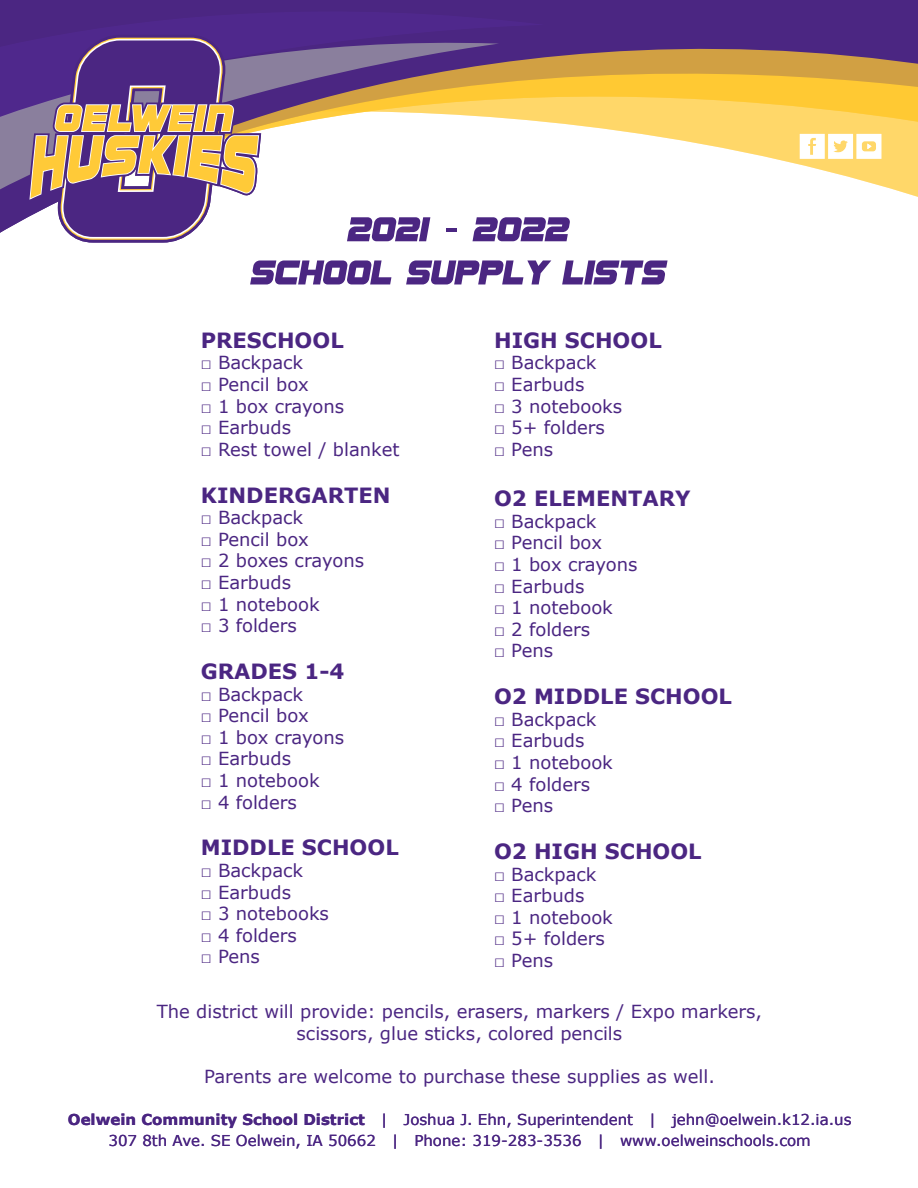
<style>
.page{position:relative;width:918px;height:1188px;background:#fff}
.page>*{position:absolute;margin:0;border:0;box-sizing:border-box;transform-origin:0 0}
.t1{font:700 21px "Verdana";color:#4b2682}
.t2{font:18px/21.6px "Verdana";color:#4b2682;text-align:center}
.t3{font:15px/21px "Verdana";color:#4b2682;text-align:center}
.s1{font-weight:700}
</style>
<div class="page">
<svg style="left:0;top:0;width:918px;height:261px"></svg>
<svg style="left:545px;top:49px;width:373px;height:112px;background:#edc567"></svg>
<svg style="left:0;top:12px;width:545px;height:205px"></svg>
<svg style="left:0;top:43px;width:499px;height:235px"></svg>
<svg style="left:800px;top:134px;width:81px;height:25px"></svg>
<svg style="left:24px;top:30px;width:240px;height:218px;background:#96768b"></svg>
<svg style="left:347px;top:217px;width:83px;height:24px"></svg>
<svg style="left:446px;top:228px;width:11px;height:3px"></svg>
<svg style="left:473px;top:217px;width:97px;height:24px"></svg>
<svg style="left:250px;top:260px;width:141px;height:24px"></svg>
<svg style="left:406px;top:260px;width:145px;height:24px"></svg>
<svg style="left:562px;top:260px;width:106px;height:24px"></svg>
<p class="t1" style="left:201px;top:325px;width:144px">PRESCHOOL</p>
<p class="t2" style="left:201px;top:352px;width:104px">□ Backpack</p>
<p class="t2" style="left:201px;top:374px;width:109px">□ Pencil box</p>
<p class="t2" style="left:201px;top:395px;width:145px">□ 1 box crayons</p>
<p class="t2" style="left:201px;top:417px;width:92px">□ Earbuds</p>
<p class="t2" style="left:201px;top:438px;width:200px">□ Rest towel / blanket</p>
<p class="t1" style="left:201px;top:480px;width:191px">KINDERGARTEN</p>
<p class="t2" style="left:201px;top:507px;width:104px">□ Backpack</p>
<p class="t2" style="left:201px;top:528px;width:109px">□ Pencil box</p>
<p class="t2" style="left:201px;top:550px;width:165px">□ 2 boxes crayons</p>
<p class="t2" style="left:201px;top:572px;width:92px">□ Earbuds</p>
<p class="t2" style="left:201px;top:593px;width:120px">□ 1 notebook</p>
<p class="t2" style="left:201px;top:615px;width:98px">□ 3 folders</p>
<p class="t1" style="left:201px;top:657px;width:145px">GRADES 1-4</p>
<p class="t2" style="left:201px;top:683px;width:104px">□ Backpack</p>
<p class="t2" style="left:201px;top:705px;width:109px">□ Pencil box</p>
<p class="t2" style="left:201px;top:726px;width:145px">□ 1 box crayons</p>
<p class="t2" style="left:201px;top:748px;width:92px">□ Earbuds</p>
<p class="t2" style="left:201px;top:770px;width:120px">□ 1 notebook</p>
<p class="t2" style="left:201px;top:791px;width:98px">□ 4 folders</p>
<p class="t1" style="left:201px;top:833px;width:199px">MIDDLE SCHOOL</p>
<p class="t2" style="left:201px;top:860px;width:104px">□ Backpack</p>
<p class="t2" style="left:201px;top:881px;width:92px">□ Earbuds</p>
<p class="t2" style="left:201px;top:903px;width:130px">□ 3 notebooks</p>
<p class="t2" style="left:201px;top:924px;width:98px">□ 4 folders</p>
<p class="t2" style="left:201px;top:946px;width:61px">□ Pens</p>
<p class="t1" style="left:494px;top:325px;width:169px">HIGH SCHOOL</p>
<p class="t2" style="left:494px;top:352px;width:104px">□ Backpack</p>
<p class="t2" style="left:494px;top:374px;width:92px">□ Earbuds</p>
<p class="t2" style="left:494px;top:395px;width:130px">□ 3 notebooks</p>
<p class="t2" style="left:494px;top:417px;width:112px">□ 5+ folders</p>
<p class="t2" style="left:494px;top:438px;width:61px">□ Pens</p>
<p class="t1" style="left:494px;top:484px;width:198px">O2 ELEMENTARY</p>
<p class="t2" style="left:494px;top:510px;width:104px">□ Backpack</p>
<p class="t2" style="left:494px;top:532px;width:109px">□ Pencil box</p>
<p class="t2" style="left:494px;top:554px;width:145px">□ 1 box crayons</p>
<p class="t2" style="left:494px;top:575px;width:92px">□ Earbuds</p>
<p class="t2" style="left:494px;top:597px;width:120px">□ 1 notebook</p>
<p class="t2" style="left:494px;top:618px;width:98px">□ 2 folders</p>
<p class="t2" style="left:494px;top:640px;width:61px">□ Pens</p>
<p class="t1" style="left:494px;top:682px;width:239px">O2 MIDDLE SCHOOL</p>
<p class="t2" style="left:494px;top:708px;width:104px">□ Backpack</p>
<p class="t2" style="left:494px;top:730px;width:92px">□ Earbuds</p>
<p class="t2" style="left:494px;top:752px;width:120px">□ 1 notebook</p>
<p class="t2" style="left:494px;top:773px;width:98px">□ 4 folders</p>
<p class="t2" style="left:494px;top:795px;width:61px">□ Pens</p>
<p class="t1" style="left:494px;top:837px;width:209px">O2 HIGH SCHOOL</p>
<p class="t2" style="left:494px;top:863px;width:104px">□ Backpack</p>
<p class="t2" style="left:494px;top:885px;width:92px">□ Earbuds</p>
<p class="t2" style="left:494px;top:906px;width:120px">□ 1 notebook</p>
<p class="t2" style="left:494px;top:928px;width:112px">□ 5+ folders</p>
<p class="t2" style="left:494px;top:950px;width:61px">□ Pens</p>
<p class="t2" style="left:157px;top:1001px;width:607px">The district will provide: pencils, erasers, markers / Expo markers, scissors, glue sticks, colored pencils</p>
<p class="t2" style="left:204px;top:1065px;width:512px">Parents are welcome to purchase these supplies as well.</p>
<p class="t3" style="left:68px;top:1109px;width:785px"><span class="s1">Oelwein Community School District</span> | Joshua J. Ehn, Superintendent | jehn@oelwein.k12.ia.us<br>307 8th Ave. SE Oelwein, IA 50662 | Phone: 319-283-3536 | www.oelweinschools.com</p>
</div>
